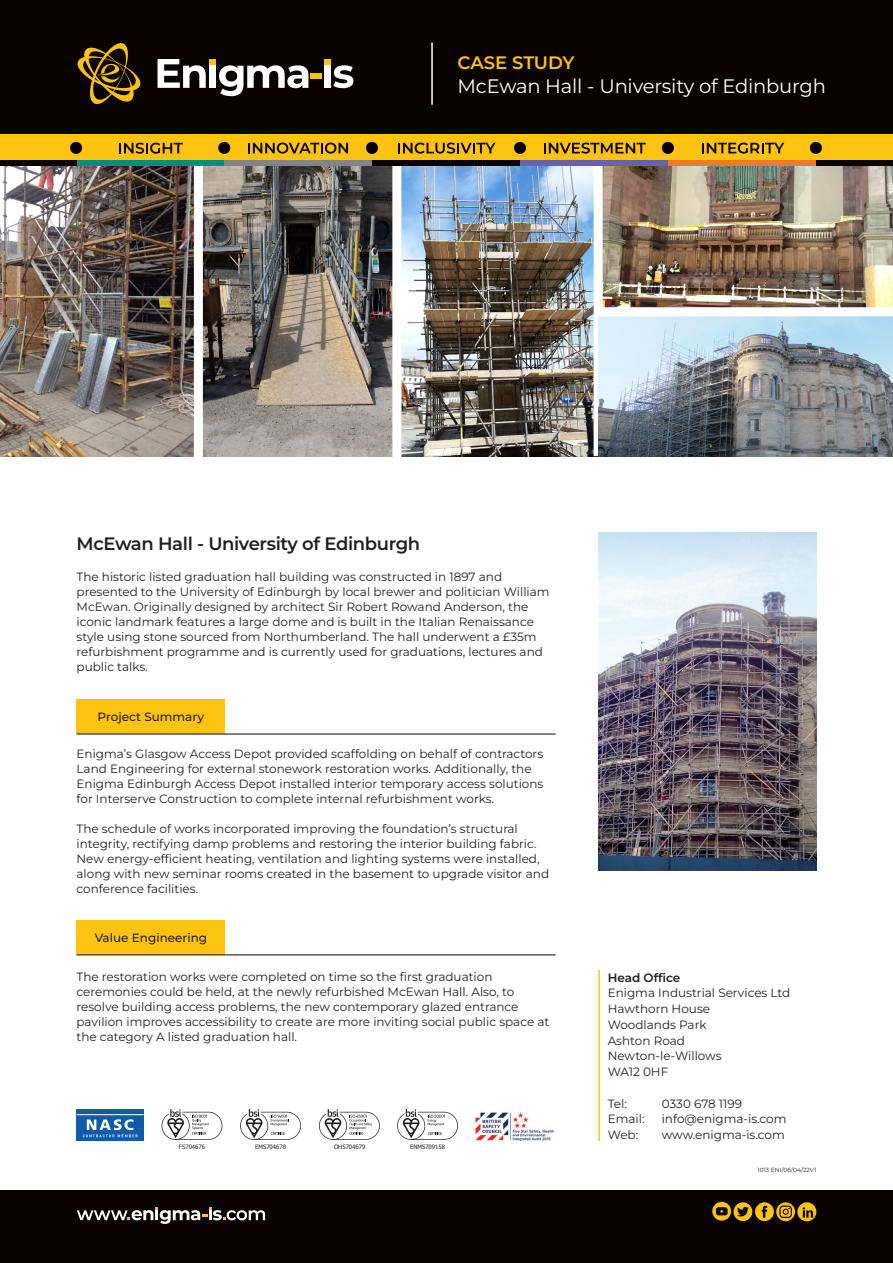
<style>
.page{position:relative;width:893px;height:1263px;background:#fff}
.page>*{position:absolute;margin:0;border:0;box-sizing:border-box;transform-origin:0 0}
.t1{font:19.5px "Montserrat";letter-spacing:-.01em;color:#fff}
.t2{font:600 18px "Montserrat";letter-spacing:-.02em;color:#231f20}
.t3{font:600 18px "Montserrat";letter-spacing:-.01em;color:#fec210}
.t4{font:12px/15px "Montserrat";color:#231f20}
.t5{font:500 12px "Montserrat";color:#231f20}
.t6{font:600 12px "Montserrat";color:#231f20}
.t7{font:6px "Tahoma";color:#231f20}
.t8{font:6px "Montserrat";color:#231f20}
</style>
<div class="page">
<img style="left:603px;top:165px;width:290px;height:291px">
<img style="left:0;top:165px;width:194px;height:291px">
<img style="left:598px;top:533px;width:218px;height:337px">
<img style="left:203px;top:165px;width:189px;height:291px">
<img style="left:401px;top:165px;width:193px;height:291px">
<svg style="left:594px;top:165px;width:9px;height:291px"></svg>
<div style="left:595px;top:307px;width:298px;height:9px;background:#fff"></div>
<div style="left:0;top:0;width:893px;height:156px;background:#080302"></div>
<hr style="left:431px;top:43px;width:2px;height:62px;background:#fff">
<div style="left:0;top:134px;width:893px;height:31px;background:#fec210"></div>
<svg style="left:119px;top:143px;width:64px;height:11px"></svg>
<svg style="left:248px;top:143px;width:100px;height:11px"></svg>
<svg style="left:544px;top:143px;width:102px;height:11px"></svg>
<svg style="left:702px;top:143px;width:82px;height:11px"></svg>
<div style="left:514px;top:142px;width:12px;height:12px;background:#080302;border-radius:50%"></div>
<div style="left:662px;top:142px;width:12px;height:12px;background:#080302;border-radius:50%"></div>
<div style="left:366px;top:142px;width:12px;height:12px;background:#080302;border-radius:50%"></div>
<div style="left:218px;top:142px;width:12px;height:12px;background:#080302;border-radius:50%"></div>
<div style="left:70px;top:142px;width:12px;height:12px;background:#080302;border-radius:50%"></div>
<div style="left:76px;top:160px;width:148px;height:5px;background:#008f7d"></div>
<div style="left:224px;top:160px;width:148px;height:5px;background:#828487"></div>
<div style="left:372px;top:160px;width:148px;height:5px;background:#080302"></div>
<div style="left:520px;top:160px;width:148px;height:5px;background:#6862ac"></div>
<div style="left:0;top:160px;width:76px;height:5px;background:#080302"></div>
<div style="left:668px;top:160px;width:148px;height:5px;background:#f47921"></div>
<div style="left:816px;top:160px;width:77px;height:5px;background:#080302"></div>
<div style="left:810px;top:142px;width:12px;height:12px;background:#080302;border-radius:50%"></div>
<svg style="left:398px;top:143px;width:98px;height:11px"></svg>
<svg style="left:77px;top:43px;width:64px;height:62px"></svg>
<svg style="left:158px;top:59px;width:150px;height:37px"></svg>
<div style="left:311px;top:74px;width:11px;height:5px;background:#fec210"></div>
<svg style="left:324px;top:59px;width:29px;height:29px"></svg>
<hr style="left:598px;top:970px;width:2px;height:171px;background:#fec210">
<img style="left:476px;top:1112px;width:78px;height:29px">
<svg style="left:240px;top:1109px;width:61px;height:31px"></svg>
<svg style="left:319px;top:1109px;width:61px;height:31px"></svg>
<svg style="left:397px;top:1109px;width:61px;height:31px"></svg>
<svg style="left:162px;top:1109px;width:60px;height:31px"></svg>
<div style="left:77px;top:1109px;width:67px;height:31px;background:#105aaa"></div>
<hr style="left:77px;top:1114px;width:67px;height:1px;background:#fff">
<svg style="left:83px;top:1119px;width:55px;height:18px"></svg>
<div style="left:0;top:1191px;width:893px;height:72px;background:#080302"></div>
<svg style="left:712px;top:1202px;width:19px;height:18px"></svg>
<svg style="left:716px;top:1207px;width:12px;height:8px"></svg>
<svg style="left:733px;top:1202px;width:19px;height:19px"></svg>
<svg style="left:737px;top:1207px;width:12px;height:10px"></svg>
<div style="left:755px;top:1202px;width:19px;height:19px;background:#fec210;border-radius:50%"></div>
<svg style="left:762px;top:1206px;width:5px;height:12px"></svg>
<svg style="left:776px;top:1202px;width:19px;height:19px"></svg>
<svg style="left:779px;top:1205px;width:13px;height:13px"></svg>
<svg style="left:797px;top:1202px;width:19px;height:19px"></svg>
<svg style="left:803px;top:1207px;width:10px;height:10px"></svg>
<svg style="left:77px;top:1207px;width:188px;height:17px"></svg>
<div style="left:77px;top:921px;width:148px;height:34px;background:#fec210"></div>
<hr style="left:77px;top:954px;width:479px;height:1px;background:#231f20">
<div style="left:77px;top:699px;width:148px;height:34px;background:#fec210"></div>
<hr style="left:77px;top:733px;width:479px;height:2px;background:#231f20">
<p class="t3" style="left:458px;top:51px;width:118px">CASE STUDY</p>
<p class="t1" style="left:458px;top:73px;width:370px">McEwan Hall - University of Edinburgh</p>
<p class="t2" style="left:77px;top:532px;width:345px">McEwan Hall - University of Edinburgh</p>
<p class="t4" style="left:77px;top:569px;width:475px">The historic listed graduation hall building was constructed in 1897 and presented to the University of Edinburgh by local brewer and politician William McEwan. Originally designed by architect Sir Robert Rowand Anderson, the iconic landmark features a large dome and is built in the Italian Renaissance style using stone sourced from Northumberland. The hall underwent a £35m refurbishment programme and is currently used for graduations, lectures and public talks.</p>
<p class="t5" style="left:98px;top:708px;width:108px">Project Summary</p>
<p class="t4" style="left:77px;top:746px;width:468px">Enigma’s Glasgow Access Depot provided scaffolding on behalf of contractors Land Engineering for external stonework restoration works. Additionally, the Enigma Edinburgh Access Depot installed interior temporary access solutions for Interserve Construction to complete internal refurbishment works.</p>
<p class="t4" style="left:77px;top:821px;width:474px">The schedule of works incorporated improving the foundation’s structural integrity, rectifying damp problems and restoring the interior building fabric.<br>New energy-efficient heating, ventilation and lighting systems were installed, along with new seminar rooms created in the basement to upgrade visitor and conference facilities.</p>
<p class="t5" style="left:95px;top:930px;width:114px">Value Engineering</p>
<p class="t4" style="left:77px;top:969px;width:474px">The restoration works were completed on time so the first graduation ceremonies could be held, at the newly refurbished McEwan Hall. Also, to resolve building access problems, the new contemporary glazed entrance pavilion improves accessibility to create are more inviting social public space at the category A listed graduation hall.</p>
<p class="t7" style="left:179px;top:1143px;width:28px">FS704676</p>
<p class="t7" style="left:255px;top:1143px;width:32px">EMS704678</p>
<p class="t7" style="left:334px;top:1143px;width:33px">OHS704679</p>
<p class="t7" style="left:410px;top:1143px;width:36px">ENMS709158</p>
<p class="t6" style="left:608px;top:969px;width:74px">Head Office</p>
<p class="t4" style="left:608px;top:985px;width:184px">Enigma Industrial Services Ltd</p>
<p class="t4" style="left:608px;top:1001px;width:104px">Hawthorn House</p>
<p class="t4" style="left:608px;top:1017px;width:100px">Woodlands Park</p>
<p class="t4" style="left:608px;top:1032px;width:79px">Ashton Road</p>
<p class="t4" style="left:608px;top:1048px;width:115px">Newton-le-Willows</p>
<p class="t4" style="left:608px;top:1064px;width:62px">WA12 0HF</p>
<p class="t4" style="left:608px;top:1095px;width:21px">Tel:</p>
<p class="t4" style="left:662px;top:1095px;width:82px">0330 678 1199</p>
<p class="t4" style="left:608px;top:1111px;width:38px">Email:</p>
<p class="t4" style="left:662px;top:1111px;width:126px">info@enigma-is.com</p>
<p class="t4" style="left:608px;top:1127px;width:32px">Web:</p>
<p class="t4" style="left:662px;top:1127px;width:125px">www.enigma-is.com</p>
<p class="t8" style="left:758px;top:1166px;width:60px">1013 ENI/06/04/22V1</p>
</div>
